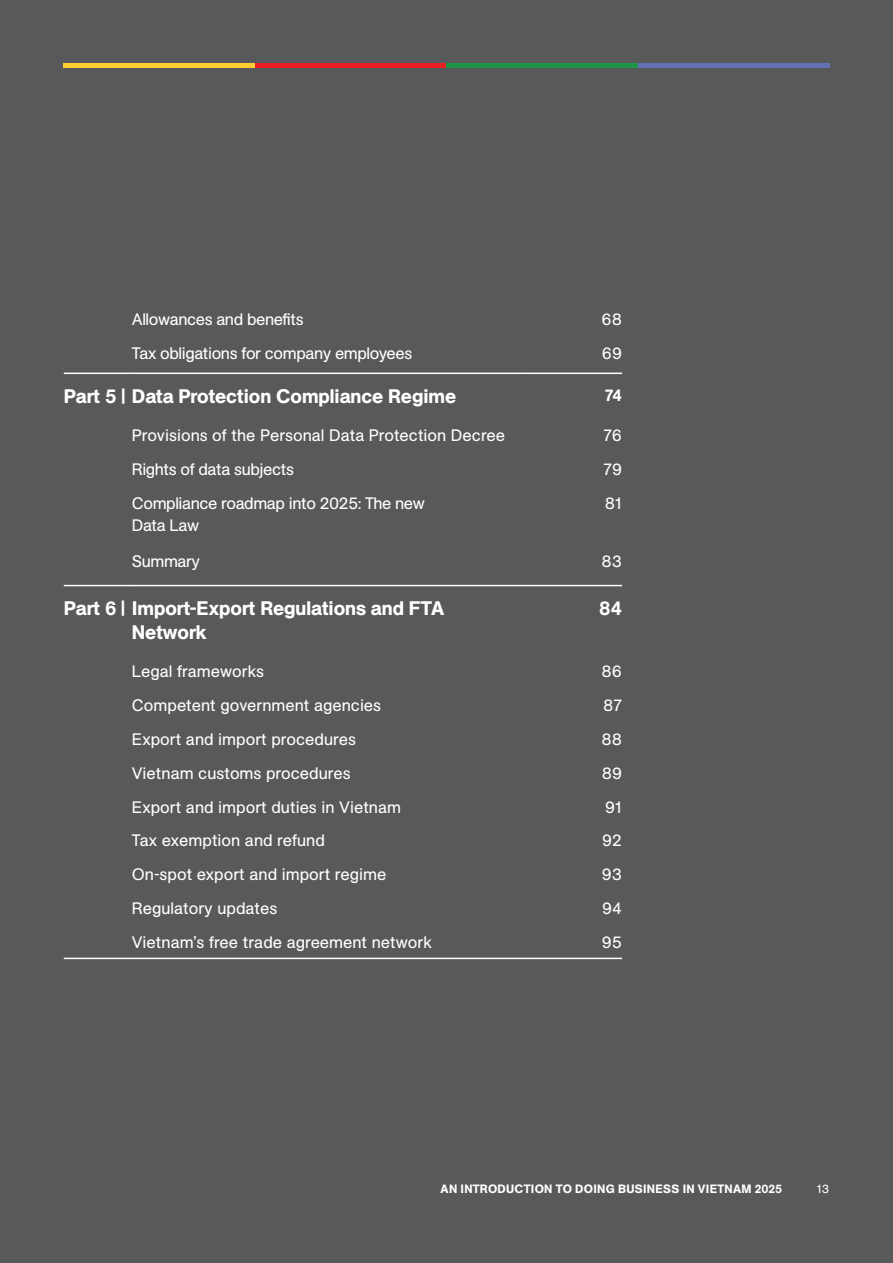
<style>
.page{position:relative;width:893px;height:1263px;background:#58595b}
.page>*{position:absolute;margin:0;border:0;box-sizing:border-box;transform-origin:0 0}
.t1{font:500 19.5px/24px "Unlimited Sans";color:#fff}
.t2{font:16.5px "Unlimited Sans";color:#fff}
.t3{font:16.5px/22.5px "Unlimited Sans";letter-spacing:-.025em;color:#fff}
.t4{font:500 16.5px "Unlimited Sans";color:#fff}
.t5{font:500 12px "Unlimited Sans";letter-spacing:.025em;color:#fff}
.t6{font:12px "Unlimited Sans";color:#fff}
</style>
<div class="page">
<hr style="left:64px;top:64px;width:191px;height:4px;background:#ffcc31">
<hr style="left:255px;top:64px;width:191px;height:4px;background:#ed1d24">
<hr style="left:446px;top:64px;width:192px;height:4px;background:#1d9649">
<hr style="left:638px;top:64px;width:191px;height:4px;background:#6270b5">
<hr style="left:64px;top:373px;width:68px;height:1px;background:#fff">
<hr style="left:132px;top:373px;width:391px;height:1px;background:#fff">
<hr style="left:523px;top:373px;width:99px;height:1px;background:#fff">
<hr style="left:523px;top:958px;width:99px;height:1px;background:#fff">
<hr style="left:64px;top:585px;width:68px;height:1px;background:#fff">
<hr style="left:132px;top:585px;width:391px;height:1px;background:#fff">
<hr style="left:523px;top:585px;width:99px;height:1px;background:#fff">
<hr style="left:64px;top:958px;width:68px;height:1px;background:#fff">
<hr style="left:132px;top:958px;width:391px;height:1px;background:#fff">
<p class="t3" style="left:132px;top:307px;width:173px">Allowances and benefits</p>
<p class="t2" style="left:602px;top:308px;width:22px">68</p>
<p class="t3" style="left:132px;top:341px;width:282px">Tax obligations for company employees</p>
<p class="t2" style="left:602px;top:341px;width:22px">69</p>
<p class="t1" style="left:64px;top:384px;width:394px">Part 5 | Data Protection Compliance Regime</p>
<p class="t4" style="left:605px;top:383px;width:18px">74</p>
<p class="t2" style="left:132px;top:423px;width:375px">Provisions of the Personal Data Protection Decree</p>
<p class="t2" style="left:603px;top:423px;width:20px">76</p>
<p class="t3" style="left:132px;top:457px;width:164px">Rights of data subjects</p>
<p class="t2" style="left:603px;top:457px;width:20px">79</p>
<p class="t3" style="left:132px;top:491px;width:295px">Compliance roadmap into 2025: The new<br>Data Law</p>
<p class="t2" style="left:605px;top:491px;width:19px">81</p>
<p class="t3" style="left:132px;top:550px;width:70px">Summary</p>
<p class="t2" style="left:601px;top:550px;width:22px">83</p>
<p class="t1" style="left:132px;top:596px;width:314px;text-indent:-68px">Part 6 | Import-Export Regulations and FTA<br>Network</p>
<p class="t1" style="left:599px;top:596px;width:24px">84</p>
<p class="t2" style="left:132px;top:660px;width:134px">Legal frameworks</p>
<p class="t2" style="left:602px;top:660px;width:22px">86</p>
<p class="t2" style="left:132px;top:694px;width:251px">Competent government agencies</p>
<p class="t2" style="left:603px;top:694px;width:20px">87</p>
<p class="t2" style="left:132px;top:727px;width:226px">Export and import procedures</p>
<p class="t2" style="left:601px;top:727px;width:22px">88</p>
<p class="t2" style="left:132px;top:761px;width:220px">Vietnam customs procedures</p>
<p class="t2" style="left:602px;top:761px;width:22px">89</p>
<p class="t2" style="left:132px;top:795px;width:271px">Export and import duties in Vietnam</p>
<p class="t2" style="left:605px;top:795px;width:18px">91</p>
<p class="t2" style="left:132px;top:829px;width:195px">Tax exemption and refund</p>
<p class="t2" style="left:602px;top:829px;width:21px">92</p>
<p class="t2" style="left:132px;top:862px;width:256px">On-spot export and import regime</p>
<p class="t2" style="left:602px;top:862px;width:22px">93</p>
<p class="t2" style="left:132px;top:896px;width:147px">Regulatory updates</p>
<p class="t2" style="left:602px;top:896px;width:22px">94</p>
<p class="t2" style="left:132px;top:930px;width:302px">Vietnam’s free trade agreement network</p>
<p class="t2" style="left:602px;top:930px;width:22px">95</p>
<p class="t5" style="left:441px;top:1180px;width:343px">AN INTRODUCTION TO DOING BUSINESS IN VIETNAM 2025</p>
<p class="t6" style="left:817px;top:1180px;width:14px">13</p>
</div>
